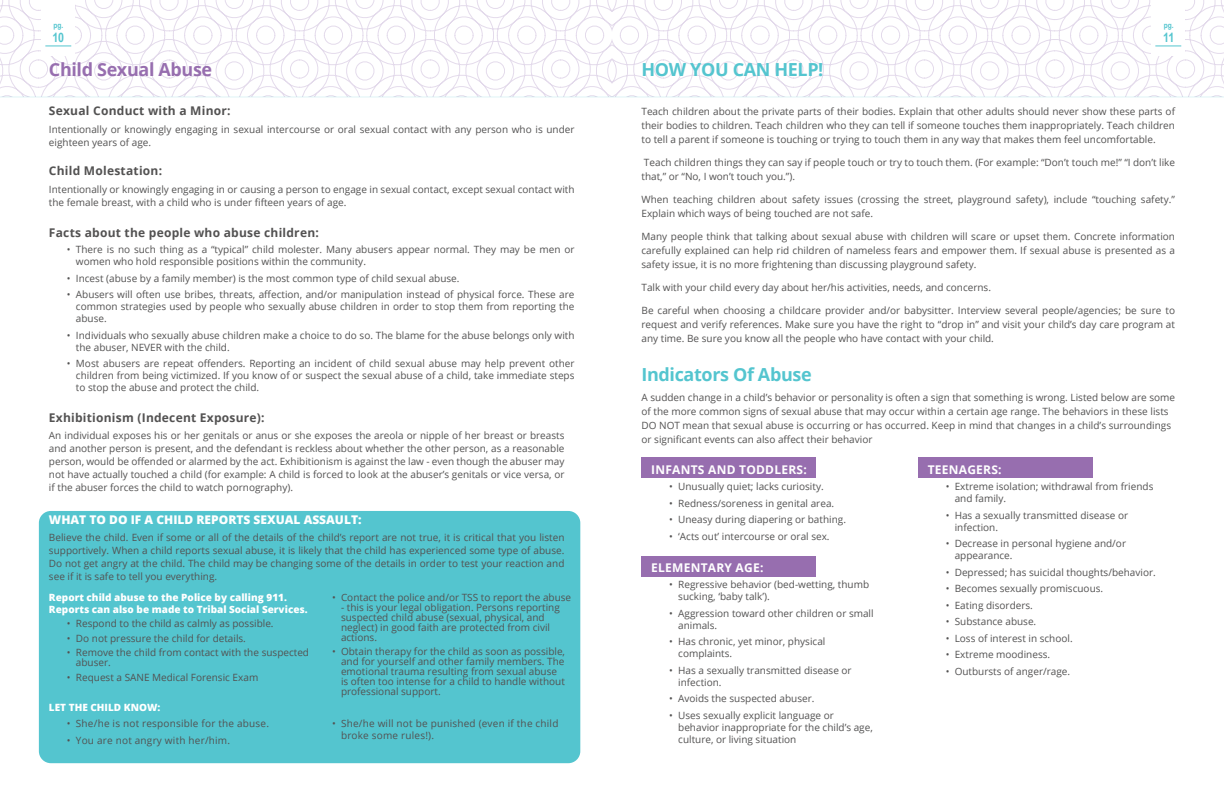
<style>
.page{position:relative;width:1224px;height:792px;background:#fff}
.page>*{position:absolute;margin:0;border:0;box-sizing:border-box;transform-origin:0 0}
.t1{font:700 18px "Open Sans";letter-spacing:-.02em;color:#54c5cf}
.t2{font:700 18px "Open Sans";letter-spacing:-.02em;color:#976eaf}
.t3{font:700 13px "Arial Narrow";color:#54c5cf}
.t4{font:700 12px "Open Sans";letter-spacing:.02em;color:#535252}
.t5{font:700 12px "Open Sans";letter-spacing:.02em;color:#fff}
.t6{font:800 12px "Open Sans";color:#fff}
.t7{font:10px/12px "Open Sans";color:#535252}
.t8{font:10px/12px "Open Sans";letter-spacing:.02em;color:#535252}
.t9{font:800 10px/12px "Open Sans";color:#fff}
.t10{font:700 8px "Arial Narrow";color:#54c5cf}
</style>
<div class="page">
<svg style="left:0;top:0;width:1224px;height:96px"></svg>
<hr style="left:612px;top:96px;width:612px;height:1px;background:#54c5cf">
<hr style="left:0;top:96px;width:612px;height:1px;background:#54c5cf">
<div style="left:39px;top:511px;width:541px;height:252px;background:#54c5cf;border-radius:12px"></div>
<div style="left:642px;top:458px;width:174px;height:20px;background:#976eaf"></div>
<div style="left:918px;top:458px;width:174px;height:20px;background:#976eaf"></div>
<div style="left:642px;top:556px;width:174px;height:20px;background:#976eaf"></div>
<p class="t10" style="left:53px;top:20px;width:11px">pg.</p>
<h2 class="t3" style="left:52px;top:28px;width:13px">10</h2>
<h1 class="t2" style="left:49px;top:57px;width:165px">Child Sexual Abuse</h1>
<p class="t4" style="left:49px;top:103px;width:183px">Sexual Conduct with a Minor:</p>
<p class="t7" style="left:49px;top:122px;width:527px;line-height:13px">Intentionally or knowingly engaging in sexual intercourse or oral sexual contact with any person who is under eighteen years of age.</p>
<p class="t4" style="left:49px;top:162px;width:115px">Child Molestation:</p>
<p class="t7" style="left:49px;top:182px;width:527px;line-height:13px">Intentionally or knowingly engaging in or causing a person to engage in sexual contact, except sexual contact with the female breast, with a child who is under fifteen years of age.</p>
<p class="t4" style="left:49px;top:224px;width:271px">Facts about the people who abuse children:</p>
<p class="t7" style="left:76px;top:243px;width:500px;text-indent:-9px">• There is no such thing as a “typical” child molester. Many abusers appear normal. They may be men or women who hold responsible positions within the community.</p>
<p class="t7" style="left:67px;top:272px;width:394px">• Incest (abuse by a family member) is the most common type of child sexual abuse.</p>
<p class="t7" style="left:76px;top:288px;width:500px;text-align:justify;text-indent:-9px">• Abusers will often use bribes, threats, affection, and/or manipulation instead of physical force. These are common strategies used by people who sexually abuse children in order to stop them from reporting the abuse.</p>
<p class="t7" style="left:76px;top:329px;width:500px;text-indent:-9px">• Individuals who sexually abuse children make a choice to do so. The blame for the abuse belongs only with the abuser, NEVER with the child.</p>
<p class="t7" style="left:76px;top:357px;width:500px;text-align:justify;text-indent:-9px">• Most abusers are repeat offenders. Reporting an incident of child sexual abuse may help prevent other children from being victimized. If you know of or suspect the sexual abuse of a child, take immediate steps to stop the abuse and protect the child.</p>
<p class="t4" style="left:49px;top:409px;width:217px">Exhibitionism (Indecent Exposure):</p>
<p class="t7" style="left:49px;top:429px;width:517px;line-height:13px;text-align:justify">An individual exposes his or her genitals or anus or she exposes the areola or nipple of her breast or breasts and another person is present, and the defendant is reckless about whether the other person, as a reasonable person, would be offended or alarmed by the act. Exhibitionism is against the law - even though the abuser may not have actually touched a child (for example: A child is forced to look at the abuser’s genitals or vice versa, or if the abuser forces the child to watch pornography).</p>
<p class="t6" style="left:49px;top:510px;width:314px">WHAT TO DO IF A CHILD REPORTS SEXUAL ASSAULT:</p>
<p class="t7" style="left:49px;top:531px;width:517px;line-height:13px;text-align:justify">Believe the child. Even if some or all of the details of the child’s report are not true, it is critical that you listen supportively. When a child reports sexual abuse, it is likely that the child has experienced some type of abuse.<br>Do not get angry at the child. The child may be changing some of the details in order to test your reaction and see if it is safe to tell you everything.</p>
<p class="t9" style="left:49px;top:591px;width:260px">Report child abuse to the Police by calling 911.<br>Reports can also be made to Tribal Social Services.</p>
<p class="t7" style="left:67px;top:618px;width:208px">• Respond to the child as calmly as possible.</p>
<p class="t7" style="left:67px;top:632px;width:181px">• Do not pressure the child for details.</p>
<p class="t7" style="left:76px;top:648px;width:235px;line-height:10px;text-indent:-9px">• Remove the child from contact with the suspected abuser.</p>
<p class="t7" style="left:67px;top:671px;width:193px">• Request a SANE Medical Forensic Exam</p>
<p class="t7" style="left:332px;top:591px;width:241px">• Contact the police and/or TSS to report the abuse</p>
<p class="t7" style="left:341px;top:602px;width:220px;line-height:10px">- this is your legal obligation. Persons reporting suspected child abuse (sexual, physical, and neglect) in good faith are protected from civil actions.</p>
<p class="t7" style="left:341px;top:647px;width:226px;line-height:10px;text-indent:-9px">• Obtain therapy for the child as soon as possible, and for yourself and other family members. The emotional trauma resulting from sexual abuse is often too intense for a child to handle without professional support.</p>
<p class="t9" style="left:49px;top:700px;width:113px">LET THE CHILD KNOW:</p>
<p class="t8" style="left:67px;top:717px;width:204px">• She/he is not responsible for the abuse.</p>
<p class="t8" style="left:67px;top:734px;width:165px">• You are not angry with her/him.</p>
<p class="t8" style="left:341px;top:717px;width:219px;text-indent:-9px">• She/he will not be punished (even if the child broke some rules!).</p>
<p class="t10" style="left:1164px;top:20px;width:11px">pg.</p>
<h2 class="t3" style="left:1163px;top:28px;width:13px">11</h2>
<h1 class="t1" style="left:642px;top:57px;width:183px">HOW YOU CAN HELP!</h1>
<p class="t7" style="left:642px;top:104px;width:535px;line-height:14px;text-align:justify">Teach children about the private parts of their bodies. Explain that other adults should never show these parts of their bodies to children. Teach children who they can tell if someone touches them inappropriately. Teach children to tell a parent if someone is touching or trying to touch them in any way that makes them feel uncomfortable.</p>
<p class="t7" style="left:642px;top:155px;width:535px;line-height:14px">Teach children things they can say if people touch or try to touch them. (For example: “Don’t touch me!” “I don’t like that,” or “No, I won’t touch you.”).</p>
<p class="t7" style="left:642px;top:192px;width:535px;line-height:14px">When teaching children about safety issues (crossing the street, playground safety), include “touching safety.”<br>Explain which ways of being touched are not safe.</p>
<p class="t7" style="left:642px;top:229px;width:535px;line-height:14px;text-align:justify">Many people think that talking about sexual abuse with children will scare or upset them. Concrete information carefully explained can help rid children of nameless fears and empower them. If sexual abuse is presented as a safety issue, it is no more frightening than discussing playground safety.</p>
<p class="t7" style="left:642px;top:281px;width:351px">Talk with your child every day about her/his activities, needs, and concerns.</p>
<p class="t7" style="left:642px;top:303px;width:535px;line-height:14px;text-align:justify">Be careful when choosing a childcare provider and/or babysitter. Interview several people/agencies; be sure to request and verify references. Make sure you have the right to “drop in” and visit your child’s day care program at any time. Be sure you know all the people who have contact with your child.</p>
<h1 class="t1" style="left:642px;top:362px;width:172px">Indicators Of Abuse</h1>
<p class="t7" style="left:642px;top:390px;width:535px;line-height:14px">A sudden change in a child’s behavior or personality is often a sign that something is wrong. Listed below are some of the more common signs of sexual abuse that may occur within a certain age range. The behaviors in these lists DO NOT mean that sexual abuse is occurring or has occurred. Keep in mind that changes in a child’s surroundings or significant events can also affect their behavior</p>
<p class="t5" style="left:651px;top:461px;width:157px">INFANTS AND TODDLERS:</p>
<p class="t7" style="left:669px;top:480px;width:156px">• Unusually quiet; lacks curiosity.</p>
<p class="t7" style="left:669px;top:497px;width:166px">• Redness/soreness in genital area.</p>
<p class="t7" style="left:669px;top:513px;width:178px">• Uneasy during diapering or bathing.</p>
<p class="t7" style="left:669px;top:530px;width:162px">• ‘Acts out’ intercourse or oral sex.</p>
<p class="t5" style="left:928px;top:461px;width:75px">TEENAGERS:</p>
<p class="t7" style="left:955px;top:480px;width:200px;text-indent:-9px">• Extreme isolation; withdrawal from friends and family.</p>
<p class="t7" style="left:955px;top:509px;width:175px;text-indent:-9px">• Has a sexually transmitted disease or infection.</p>
<p class="t7" style="left:955px;top:537px;width:173px;text-indent:-9px">• Decrease in personal hygiene and/or appearance.</p>
<p class="t7" style="left:946px;top:566px;width:212px">• Depressed; has suicidal thoughts/behavior.</p>
<p class="t7" style="left:946px;top:582px;width:159px">• Becomes sexually promiscuous.</p>
<p class="t7" style="left:946px;top:599px;width:89px">• Eating disorders.</p>
<p class="t7" style="left:946px;top:615px;width:92px">• Substance abuse.</p>
<p class="t7" style="left:946px;top:632px;width:129px">• Loss of interest in school.</p>
<p class="t7" style="left:946px;top:648px;width:106px">• Extreme moodiness.</p>
<p class="t7" style="left:946px;top:665px;width:126px">• Outbursts of anger/rage.</p>
<p class="t5" style="left:651px;top:559px;width:114px">ELEMENTARY AGE:</p>
<p class="t7" style="left:678px;top:578px;width:192px;text-indent:-9px">• Regressive behavior (bed-wetting, thumb sucking, ‘baby talk’).</p>
<p class="t7" style="left:678px;top:607px;width:197px;text-indent:-9px">• Aggression toward other children or small animals.</p>
<p class="t7" style="left:678px;top:635px;width:149px;text-indent:-9px">• Has chronic, yet minor, physical complaints.</p>
<p class="t7" style="left:678px;top:664px;width:175px;text-indent:-9px">• Has a sexually transmitted disease or infection.</p>
<p class="t7" style="left:669px;top:692px;width:147px">• Avoids the suspected abuser.</p>
<p class="t7" style="left:678px;top:709px;width:196px;text-indent:-9px">• Uses sexually explicit language or behavior inappropriate for the child’s age, culture, or living situation</p>
</div>
